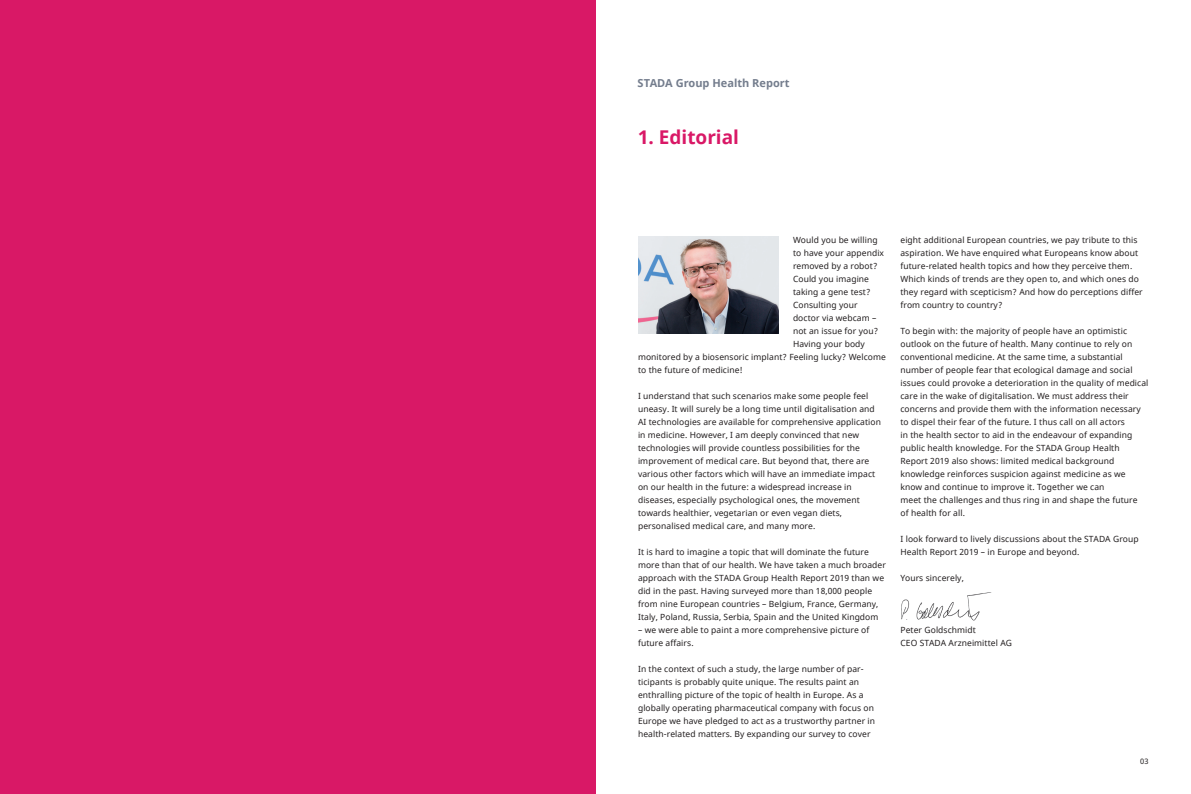
<style>
.page{position:relative;width:1191px;height:794px;background:#fff}
.page>*{position:absolute;margin:0;border:0;box-sizing:border-box;transform-origin:0 0}
.t1{font:700 19px "Noto Sans";color:#d91866}
.t2{font:700 11px "Noto Sans";color:#747d8d}
.t3{font:8.5px/13px "Noto Sans";letter-spacing:.01em;color:#231f20}
.t4{font:7.5px "Noto Sans";color:#231f20}
</style>
<div class="page">
<img style="left:901px;top:592px;width:91px;height:29px">
<div style="left:0;top:0;width:595px;height:794px;background:#d91866"></div>
<img style="left:638px;top:236px;width:141px;height:98px">
<p class="t2" style="left:637px;top:75px;width:153px">STADA Group Health Report</p>
<h1 class="t1" style="left:638px;top:124px;width:102px">1. Editorial</h1>
<p class="t3" style="left:793px;top:233px;width:86px">Would you be willing</p>
<p class="t3" style="left:793px;top:246px;width:93px">to have your appendix</p>
<p class="t3" style="left:793px;top:259px;width:86px">removed by a robot?</p>
<p class="t3" style="left:793px;top:272px;width:78px">Could you imagine</p>
<p class="t3" style="left:793px;top:285px;width:79px">taking a gene test?</p>
<p class="t3" style="left:793px;top:298px;width:66px">Consulting your</p>
<p class="t3" style="left:793px;top:311px;width:85px">doctor via webcam –</p>
<p class="t3" style="left:793px;top:324px;width:87px">not an issue for you?</p>
<p class="t3" style="left:793px;top:337px;width:73px">Having your body</p>
<p class="t3" style="left:638px;top:350px;width:249px">monitored by a biosensoric implant? Feeling lucky? Welcome</p>
<p class="t3" style="left:638px;top:363px;width:106px">to the future of medicine!</p>
<p class="t3" style="left:638px;top:389px;width:244px">I understand that such scenarios make some people feel uneasy. It will surely be a long time until digitalisation and AI technologies are available for comprehensive application in medicine. However, I am deeply convinced that new technologies will provide countless possibilities for the improvement of medical care. But beyond that, there are various other factors which will have an immediate impact on our health in the future: a widespread increase in diseases, especially psychological ones, the movement towards healthier, vegetarian or even vegan diets, personalised medical care, and many more.</p>
<p class="t3" style="left:638px;top:545px;width:249px">It is hard to imagine a topic that will dominate the future more than that of our health. We have taken a much broader approach with the STADA Group Health Report 2019 than we did in the past. Having surveyed more than 18,000 people from nine European countries – Belgium, France, Germany, Italy, Poland, Russia, Serbia, Spain and the United Kingdom</p>
<p class="t3" style="left:638px;top:623px;width:233px">– we were able to paint a more comprehensive picture of future affairs.</p>
<p class="t3" style="left:638px;top:662px;width:239px">In the context of such a study, the large number of par&shy;ticipants is probably quite unique. The results paint an enthralling picture of the topic of health in Europe. As a globally operating pharmaceutical company with focus on Europe we have pledged to act as a trustworthy partner in health-related matters. By expanding our survey to cover</p>
<p class="t3" style="left:900px;top:233px;width:244px">eight additional European countries, we pay tribute to this aspiration. We have enquired what Europeans know about future-related health topics and how they perceive them.<br>Which kinds of trends are they open to, and which ones do they regard with scepticism? And how do perceptions differ from country to country?</p>
<p class="t3" style="left:900px;top:324px;width:249px">To begin with: the majority of people have an optimistic outlook on the future of health. Many continue to rely on conventional medicine. At the same time, a substantial number of people fear that ecological damage and social issues could provoke a deterioration in the quality of medical care in the wake of digitalisation. We must address their concerns and provide them with the information necessary to dispel their fear of the future. I thus call on all actors<br>in the health sector to aid in the endeavour of expanding public health knowledge. For the STADA Group Health Report 2019 also shows: limited medical background knowledge reinforces suspicion against medicine as we know and continue to improve it. Together we can<br>meet the challenges and thus ring in and shape the future<br>of health for all.</p>
<p class="t3" style="left:900px;top:532px;width:240px">I look forward to lively discussions about the STADA Group<br>Health Report 2019 – in Europe and beyond.</p>
<p class="t3" style="left:900px;top:571px;width:65px">Yours sincerely,</p>
<p class="t3" style="left:900px;top:623px;width:113px">Peter Goldschmidt<br>CEO STADA Arzneimittel AG</p>
<p class="t4" style="left:1140px;top:755px;width:10px">03</p>
</div>
